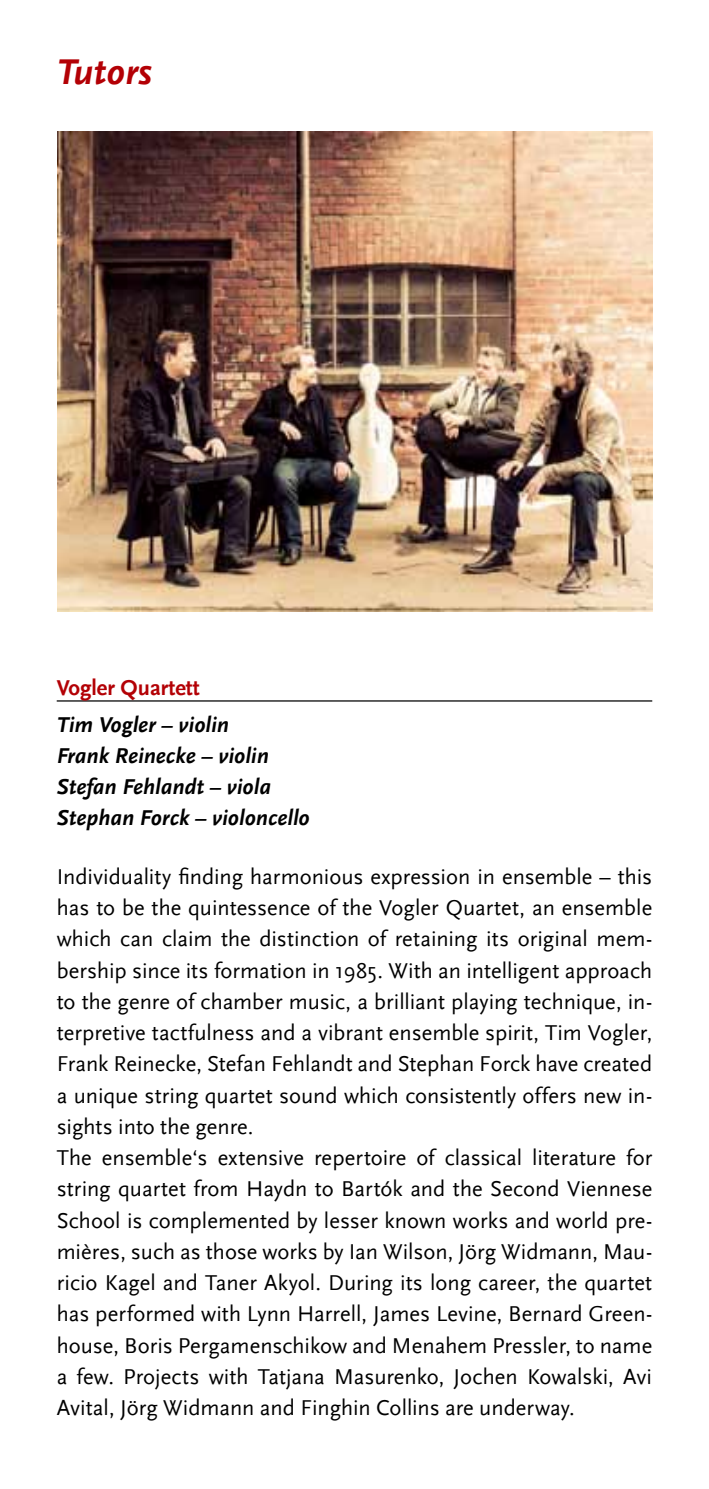
<style>
.page{position:relative;width:709px;height:1489px;background:#fff}
.page>*{position:absolute;margin:0;border:0;box-sizing:border-box;transform-origin:0 0}
.t1{font:italic 700 37.5px "Scala Sans";color:#b30005}
.t2{font:22.5px/31.2px "Scala Sans";color:#000}
.t3{font:italic 700 22.5px/31.2px "Scala Sans";color:#000}
.t4{font:700 22.5px "Scala Sans";color:#b30005}
</style>
<div class="page">
<hr style="left:57px;top:700px;width:595px;height:1px;background:#000">
<img style="left:58px;top:132px;width:594px;height:480px">
<h1 class="t1" style="left:57px;top:51px;width:96px">Tutors</h1>
<p class="t4" style="left:57px;top:675px;width:145px">Vogler Quartett</p>
<p class="t3" style="left:57px;top:709px;width:255px">Tim Vogler – violin<br>Frank Reinecke – violin<br>Stefan Fehlandt – viola<br>Stephan Forck – violoncello</p>
<p class="t2" style="left:57px;top:861px;width:597px">Individuality finding harmonious expression in ensemble – this has to be the quintessence of the Vogler Quartet, an ensemble which can claim the distinction of retaining its original mem&shy;bership since its formation in 1985. With an intelligent approach to the genre of chamber music, a brilliant playing technique, in&shy;terpretive tactfulness and a vibrant ensemble spirit, Tim Vogler, Frank Reinecke, Stefan Fehlandt and Stephan Forck have created a unique string quartet sound which consistently offers new in&shy;sights into the genre.<br>The ensemble‘s extensive repertoire of classical literature for string quartet from Haydn to Bartók and the Second Viennese School is complemented by lesser known works and world pre&shy;mières, such as those works by Ian Wilson, Jörg Widmann, Mau&shy;ricio Kagel and Taner Akyol. During its long career, the quartet has performed with Lynn Harrell, James Levine, Bernard Green&shy;house, Boris Pergamenschikow and Menahem Pressler, to name a few. Projects with Tatjana Masurenko, Jochen Kowalski, Avi Avital, Jörg Widmann and Finghin Collins are underway.</p>
</div>
